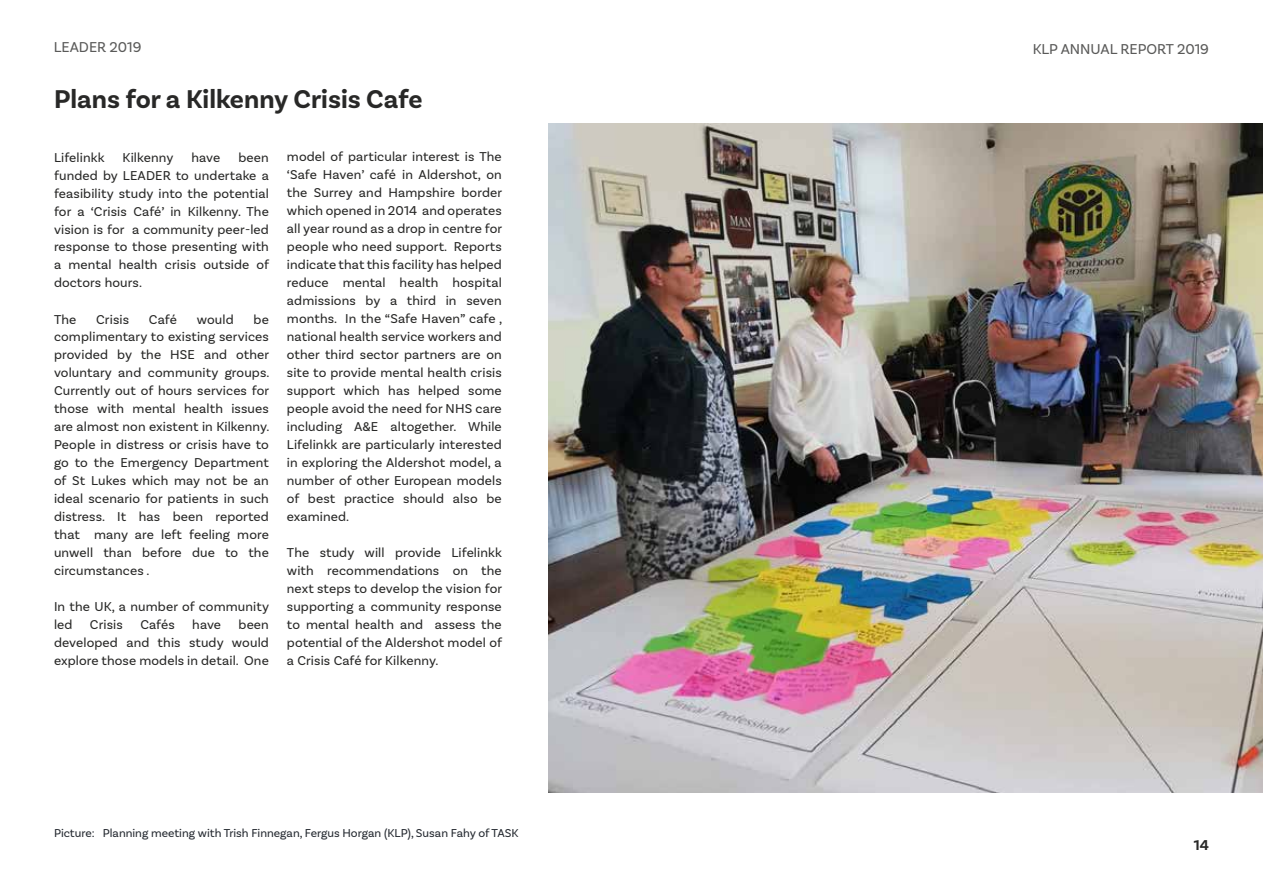
<style>
.page{position:relative;width:1263px;height:893px;background:#fff}
.page>*{position:absolute;margin:0;border:0;box-sizing:border-box;transform-origin:0 0}
.t1{font:700 27px "Basic Sans";color:#282827}
.t2{font:15px "Basic Sans";color:#5a5a59}
.t3{font:700 15px "Basic Sans";color:#282827}
.t4{font:13.5px/18px "Basic Sans";letter-spacing:.01em;color:#282827;text-align:justify}
.t5{font:12px "Basic Sans";color:#252a31}
</style>
<div class="page">
<img style="left:549px;top:124px;width:714px;height:668px">
<p class="t2" style="left:54px;top:38px;width:89px">LEADER 2019</p>
<p class="t2" style="left:1033px;top:40px;width:178px">KLP ANNUAL REPORT 2019</p>
<h1 class="t1" style="left:54px;top:83px;width:370px">Plans for a Kilkenny Crisis Cafe</h1>
<p class="t4" style="left:54px;top:148px;width:52px">Lifelinkk</p>
<p class="t4" style="left:123px;top:148px;width:52px">Kilkenny</p>
<p class="t4" style="left:191px;top:148px;width:30px">have</p>
<p class="t4" style="left:54px;top:148px;width:217px;text-indent:185px">been funded by LEADER to undertake a feasibility study into the potential for a ‘Crisis Café’ in Kilkenny. The vision is for a community peer-led response to those presenting with a mental health crisis outside of doctors hours.</p>
<p class="t4" style="left:54px;top:310px;width:24px">The</p>
<p class="t4" style="left:96px;top:310px;width:34px">Crisis</p>
<p class="t4" style="left:149px;top:310px;width:29px">Café</p>
<p class="t4" style="left:197px;top:310px;width:38px">would</p>
<p class="t4" style="left:54px;top:310px;width:217px;text-indent:200px">be complimentary to existing services provided by the HSE and other voluntary and community groups.<br>Currently out of hours services for those with mental health issues are almost non existent in Kilkenny.<br>People in distress or crisis have to go to the Emergency Department of St Lukes which may not be an ideal scenario for patients in such distress. It has been reported that many are left feeling more unwell than before due to the circumstances .</p>
<p class="t4" style="left:54px;top:598px;width:217px">In the UK, a number of community led</p>
<p class="t4" style="left:90px;top:616px;width:34px">Crisis</p>
<p class="t4" style="left:140px;top:616px;width:36px">Cafés</p>
<p class="t4" style="left:192px;top:616px;width:30px">have</p>
<p class="t4" style="left:54px;top:616px;width:216px;text-indent:185px">been developed and this study would explore those models in detail. One</p>
<p class="t4" style="left:287px;top:148px;width:217px">model of particular interest is The ‘Safe Haven’ café in Aldershot, on the Surrey and Hampshire border which opened in 2014 and operates all year round as a drop in centre for people who need support. Reports indicate that this facility has helped reduce mental health hospital admissions by a third in seven months. In the “Safe Haven” cafe , national health service workers and other third sector partners are on site to provide mental health crisis support which has helped some people avoid the need for NHS care including A&amp;E altogether. While Lifelinkk are particularly interested in exploring the Aldershot model, a number of other European models of best practice should also be examined.</p>
<p class="t4" style="left:287px;top:544px;width:217px">The study will provide Lifelinkk with recommendations on the next steps to develop the vision for supporting a community response to mental health and assess the potential of the Aldershot model of a Crisis Café for Kilkenny.</p>
<p class="t5" style="left:54px;top:825px;width:466px">Picture: Planning meeting with Trish Finnegan, Fergus Horgan (KLP), Susan Fahy of TASK</p>
<p class="t3" style="left:1194px;top:836px;width:17px">14</p>
</div>
